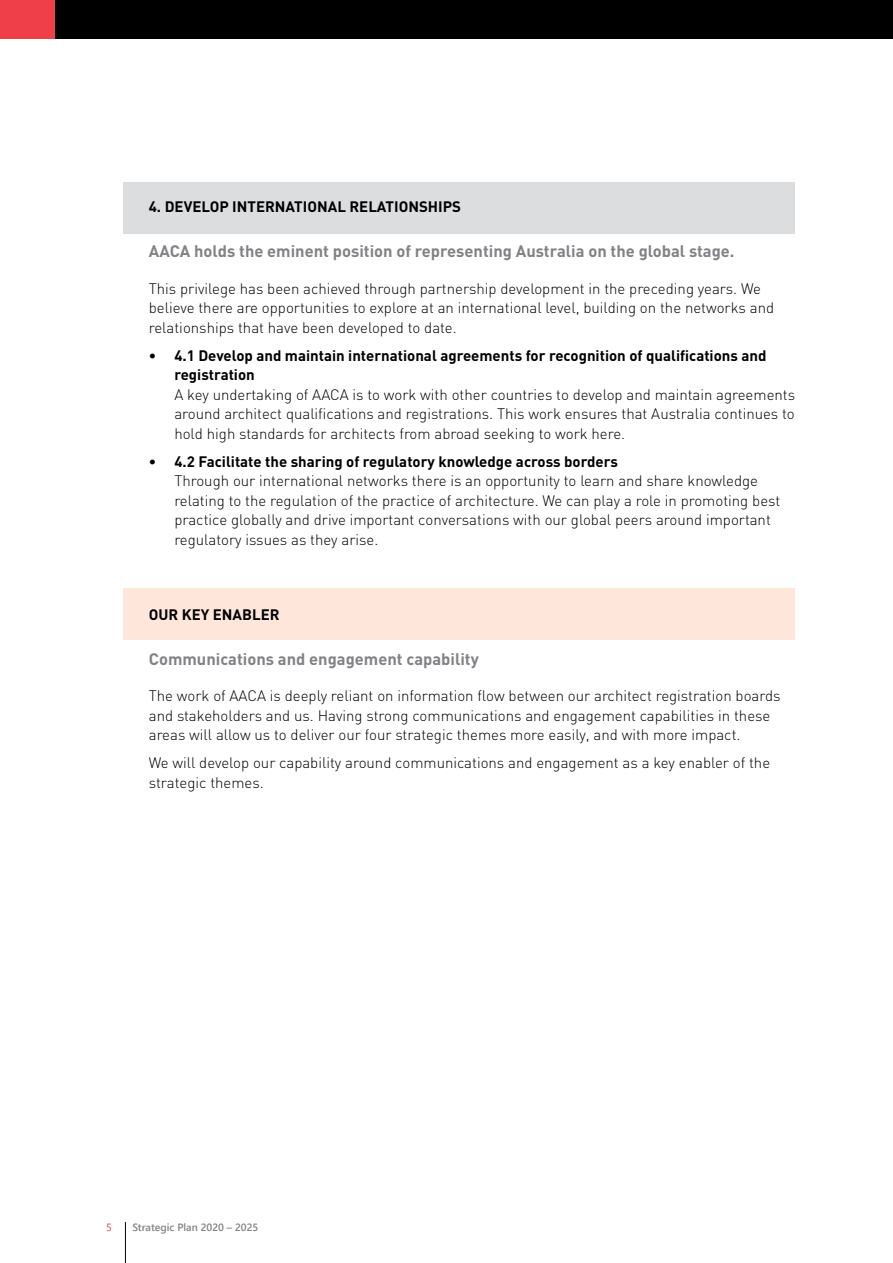
<style>
.page{position:relative;width:893px;height:1263px;background:#fff}
.page>*{position:absolute;margin:0;border:0;box-sizing:border-box;transform-origin:0 0}
.t1{font:700 16.5px "DIN";color:#808285}
.t2{font:300 15px/19.5px "DIN";color:#000}
.t3{font:700 15px/19.5px "DIN";color:#000}
.t4{font:600 10.5px "Segoe UI";color:#808285}
.t5{font:10.5px "Segoe UI";color:#ef404a}
</style>
<div class="page">
<hr style="left:125px;top:1222px;width:1px;height:41px;background:#000">
<div style="left:0;top:0;width:893px;height:38px;background:#000"></div>
<div style="left:123px;top:183px;width:672px;height:51px;background:#dcddde"></div>
<div style="left:123px;top:588px;width:672px;height:51px;background:#fee6db"></div>
<p class="t3" style="left:149px;top:196px;width:314px">4. DEVELOP INTERNATIONAL RELATIONSHIPS</p>
<p class="t1" style="left:149px;top:241px;width:587px">AACA holds the eminent position of representing Australia on the global stage.</p>
<p class="t2" style="left:149px;top:279px;width:627px">This privilege has been achieved through partnership development in the preceding years. We believe there are opportunities to explore at an international level, building on the networks and relationships that have been developed to date.</p>
<p class="t3" style="left:174px;top:345px;width:594px;text-indent:-26px">• 4.1 Develop and maintain international agreements for recognition of qualifications and registration</p>
<p class="t2" style="left:174px;top:385px;width:622px;text-align:justify">A key undertaking of AACA is to work with other countries to develop and maintain agreements around architect qualifications and registrations. This work ensures that Australia continues to hold high standards for architects from abroad seeking to work here.</p>
<p class="t3" style="left:149px;top:451px;width:470px">• 4.2 Facilitate the sharing of regulatory knowledge across borders</p>
<p class="t2" style="left:174px;top:471px;width:607px">Through our international networks there is an opportunity to learn and share knowledge relating to the regulation of the practice of architecture. We can play a role in promoting best practice globally and drive important conversations with our global peers around important regulatory issues as they arise.</p>
<p class="t3" style="left:149px;top:604px;width:132px">OUR KEY ENABLER</p>
<p class="t1" style="left:149px;top:648px;width:332px">Communications and engagement capability</p>
<p class="t2" style="left:149px;top:686px;width:633px">The work of AACA is deeply reliant on information flow between our architect registration boards and stakeholders and us. Having strong communications and engagement capabilities in these areas will allow us to deliver our four strategic themes more easily, and with more impact.</p>
<p class="t2" style="left:149px;top:753px;width:623px">We will develop our capability around communications and engagement as a key enabler of the strategic themes.</p>
<p class="t5" style="left:106px;top:1219px;width:7px">5</p>
<p class="t4" style="left:133px;top:1219px;width:127px">Strategic Plan 2020 – 2025</p>
</div>
